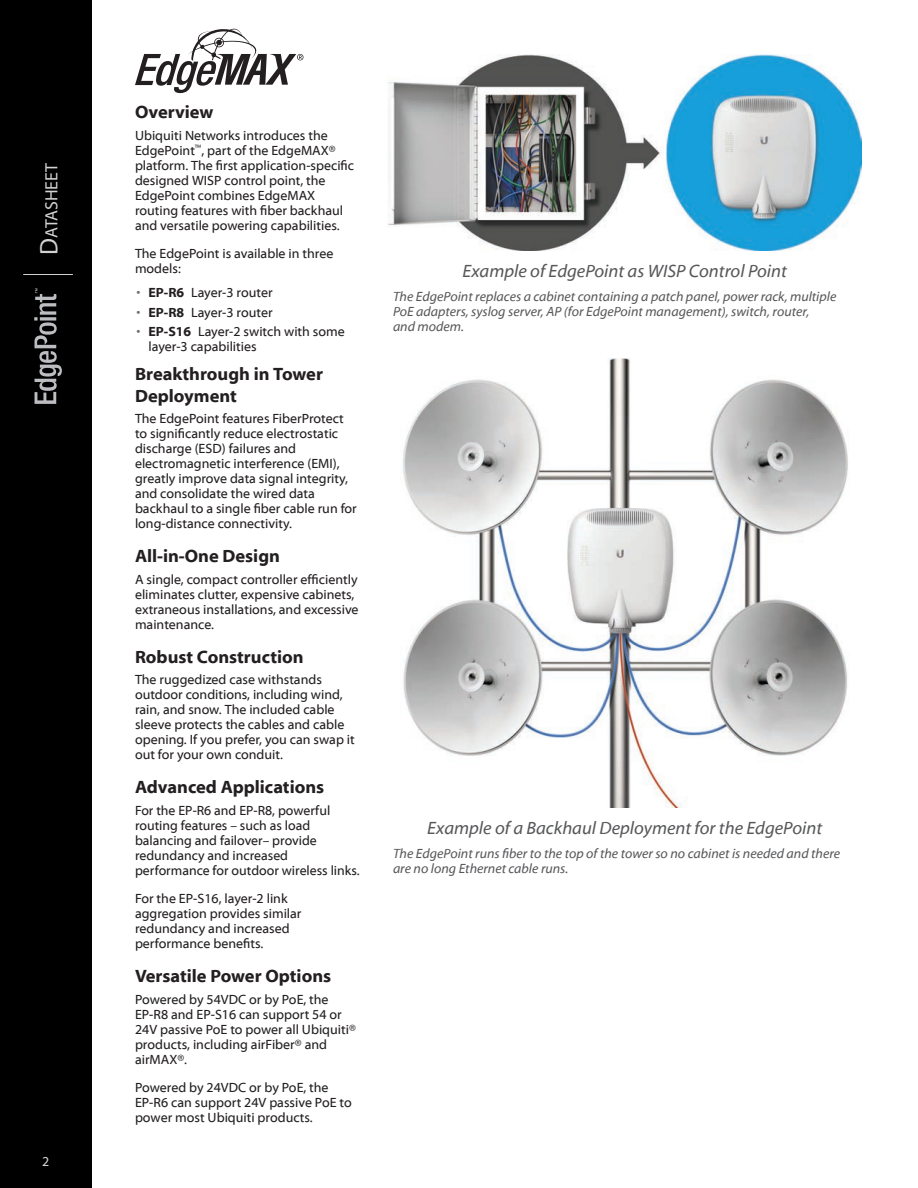
<style>
.page{position:relative;width:918px;height:1188px;background:#fff}
.page>*{position:absolute;margin:0;border:0;box-sizing:border-box;transform-origin:0 0}
.t1{font:700 18px/21.6px "Myriad Web Pro";color:#231f20}
.t2{font:italic 18px "Myriad Web Pro";color:#57585a}
.t3{font:17.85px "Myriad Pro";color:#d1d2d4}
.t4{font:13.5px/15px "Myriad Web Pro";color:#231f20}
.t5{font:italic 13.5px/15px "Myriad Web Pro";color:#57585a}
.t6{font:13.5px "Myriad Web Pro";color:#d1d2d4}
.s1{font-size:25.5px}
.s2{color:#6c6d70}
.s3{font-weight:700}
</style>
<div class="page">
<div style="left:0;top:0;width:92px;height:1188px;background:#000001"></div>
<hr style="left:23px;top:274px;width:50px;height:1px;background:#d1d2d4">
<svg style="left:34px;top:288px;width:28px;height:116px"></svg>
<svg style="left:135px;top:28px;width:168px;height:65px"></svg>
<img style="left:388px;top:54px;width:474px;height:196px">
<img style="left:403px;top:358px;width:445px;height:449px">
<h2 class="t3" style="left:41px;top:255px;width:94px;rotate:-90deg"><span class="s1">D</span>atasheet</h2>
<p class="t6" style="left:42px;top:1154px;width:9px">2</p>
<h1 class="t1" style="left:135px;top:102px;width:80px">Overview</h1>
<p class="t4" style="left:135px;top:128px;width:221px">Ubiquiti Networks introduces the EdgePoint<sup>™</sup>, part of the EdgeMAX® platform. The first application-specific designed WISP control point, the EdgePoint combines EdgeMAX routing features with fiber backhaul and versatile powering capabilities.</p>
<p class="t4" style="left:135px;top:247px;width:200px">The EdgePoint is available in three models:</p>
<p class="t4" style="left:136px;top:286px;width:138px"><span class="s2">•</span> <span class="s3">EP-R6</span> Layer-3 router</p>
<p class="t4" style="left:136px;top:305px;width:138px"><span class="s2">•</span> <span class="s3">EP-R8</span> Layer-3 router</p>
<p class="t4" style="left:148px;top:324px;width:198px;text-indent:-12px"><span class="s2">•</span> <span class="s3">EP-S16</span> Layer-2 switch with some layer-3 capabilities</p>
<h1 class="t1" style="left:135px;top:364px;width:190px">Breakthrough in Tower<br>Deployment</h1>
<p class="t4" style="left:135px;top:412px;width:223px">The EdgePoint features FiberProtect to significantly reduce electrostatic discharge (ESD) failures and electromagnetic interference (EMI), greatly improve data signal integrity, and consolidate the wired data backhaul to a single fiber cable run for long-distance connectivity.</p>
<h1 class="t1" style="left:135px;top:546px;width:146px">All-in-One Design</h1>
<p class="t4" style="left:135px;top:572px;width:225px">A single, compact controller efficiently eliminates clutter, expensive cabinets, extraneous installations, and excessive maintenance.</p>
<h1 class="t1" style="left:135px;top:646px;width:170px">Robust Construction</h1>
<p class="t4" style="left:135px;top:673px;width:221px">The ruggedized case withstands outdoor conditions, including wind, rain, and snow. The included cable sleeve protects the cables and cable opening. If you prefer, you can swap it out for your own conduit.</p>
<h1 class="t1" style="left:135px;top:777px;width:191px">Advanced Applications</h1>
<p class="t4" style="left:135px;top:803px;width:226px">For the EP-R6 and EP-R8, powerful routing features – such as load balancing and failover– provide redundancy and increased performance for outdoor wireless links.</p>
<p class="t4" style="left:135px;top:892px;width:168px">For the EP-S16, layer-2 link aggregation provides similar redundancy and increased performance benefits.</p>
<h1 class="t1" style="left:135px;top:966px;width:198px">Versatile Power Options</h1>
<p class="t4" style="left:135px;top:992px;width:222px">Powered by 54VDC or by PoE, the<br>EP-R8 and EP-S16 can support 54 or<br>24V passive PoE to power all Ubiquiti® products, including airFiber® and airMAX®.</p>
<p class="t4" style="left:135px;top:1081px;width:218px">Powered by 24VDC or by PoE, the<br>EP-R6 can support 24V passive PoE to power most Ubiquiti products.</p>
<h1 class="t2" style="left:463px;top:262px;width:326px">Example of EdgePoint as WISP Control Point</h1>
<p class="t5" style="left:393px;top:290px;width:445px">The EdgePoint replaces a cabinet containing a patch panel, power rack, multiple<br>PoE adapters, syslog server, AP (for EdgePoint management), switch, router,<br>and modem.</p>
<h1 class="t2" style="left:427px;top:819px;width:396px">Example of a Backhaul Deployment for the EdgePoint</h1>
<p class="t5" style="left:393px;top:847px;width:449px">The EdgePoint runs fiber to the top of the tower so no cabinet is needed and there are no long Ethernet cable runs.</p>
</div>
